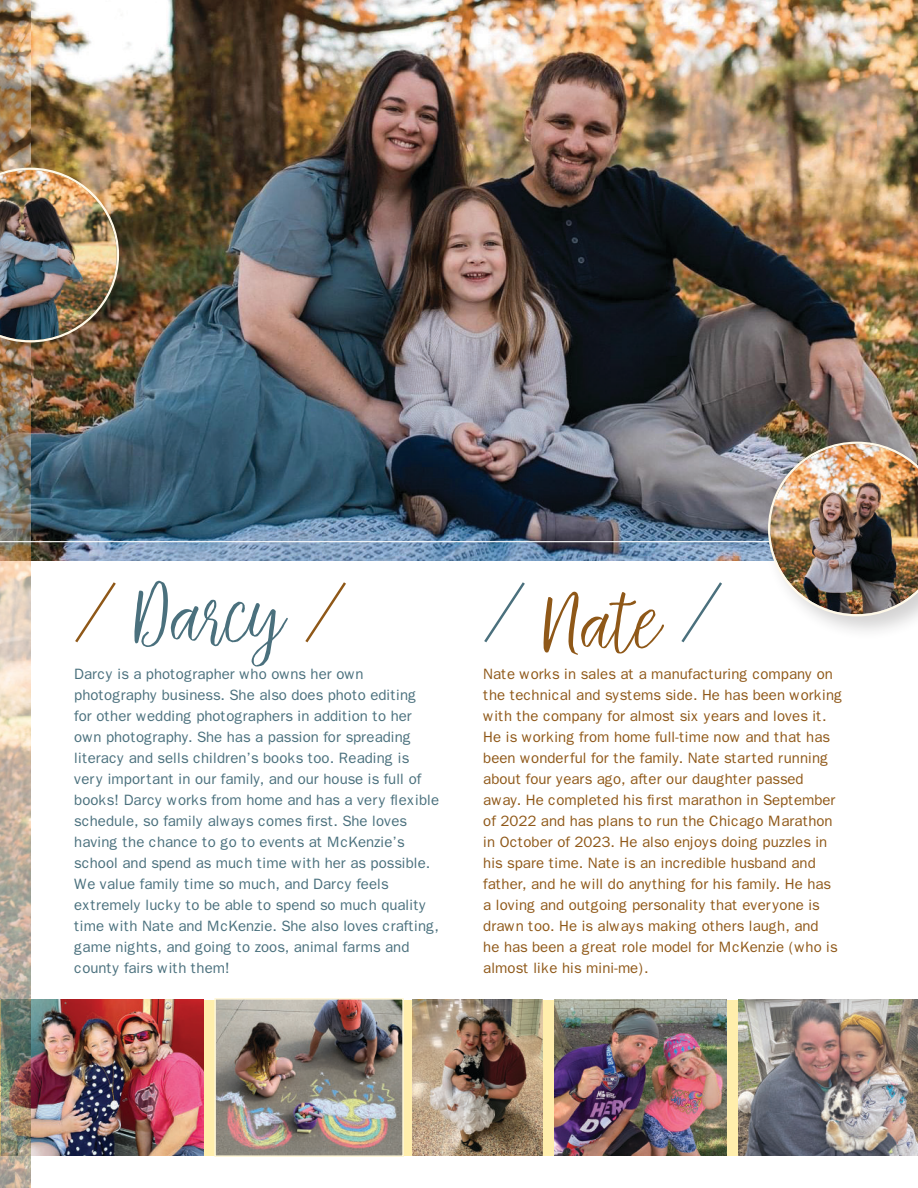
<style>
.page{position:relative;width:918px;height:1188px;background:#fff}
.page>*{position:absolute;margin:0;border:0;box-sizing:border-box;transform-origin:0 0}
.t1{font:72px "Be Bright";color:#4a707d}
.t2{font:72px "Be Bright";color:#8f5818}
.t3{font:15px/21px "Franklin Gothic";color:#8f5818}
.t4{font:15px/21px "Franklin Gothic";color:#4a707d}
.s1{font-family:"Bernhard Mordern";font-size:90px;color:#8f5818}
.s2{font-family:"Bernhard Mordern";font-size:90px;color:#4a707d}
</style>
<div class="page">
<div style="left:0;top:1000px;width:918px;height:155px;background:#ffeeac"></div>
<img style="left:30px;top:0;width:888px;height:561px">
<img style="left:30px;top:1000px;width:174px;height:155px">
<img style="left:413px;top:1000px;width:130px;height:155px">
<img style="left:214px;top:998px;width:191px;height:159px">
<img style="left:739px;top:1000px;width:179px;height:155px">
<img style="left:555px;top:1000px;width:172px;height:155px">
<img style="left:0;top:0;width:30px;height:1188px">
<div style="left:0;top:162px;width:143px;height:205px;background:#231f20;opacity:.2"></div>
<img style="left:0;top:168px;width:119px;height:174px">
<hr style="left:0;top:541px;width:918px;height:1px;background:#fff">
<div style="left:763px;top:436px;width:155px;height:205px;background:#231f20;opacity:.2"></div>
<img style="left:768px;top:442px;width:150px;height:174px">
<h1 class="t1" style="left:74px;top:577px;width:274px"><span class="s1">/</span> Darcy <span class="s1">/</span></h1>
<p class="t4" style="left:74px;top:665px;width:366px">Darcy is a photographer who owns her own photography business. She also does photo editing<br>for other wedding photographers in addition to her own photography. She has a passion for spreading literacy and sells children’s books too. Reading is very important in our family, and our house is full of books! Darcy works from home and has a very flexible schedule, so family always comes first. She loves having the chance to go to events at McKenzie’s school and spend as much time with her as possible.<br>We value family time so much, and Darcy feels extremely lucky to be able to spend so much quality time with Nate and McKenzie. She also loves crafting, game nights, and going to zoos, animal farms and county fairs with them!</p>
<h1 class="t2" style="left:483px;top:584px;width:241px"><span class="s2">/</span> Nate <span class="s2">/</span></h1>
<p class="t3" style="left:483px;top:665px;width:361px">Nate works in sales at a manufacturing company on the technical and systems side. He has been working with the company for almost six years and loves it.<br>He is working from home full-time now and that has been wonderful for the family. Nate started running about four years ago, after our daughter passed away. He completed his first marathon in September of 2022 and has plans to run the Chicago Marathon in October of 2023. He also enjoys doing puzzles in his spare time. Nate is an incredible husband and father, and he will do anything for his family. He has a loving and outgoing personality that everyone is drawn too. He is always making others laugh, and<br>he has been a great role model for McKenzie (who is almost like his mini-me).</p>
</div>
